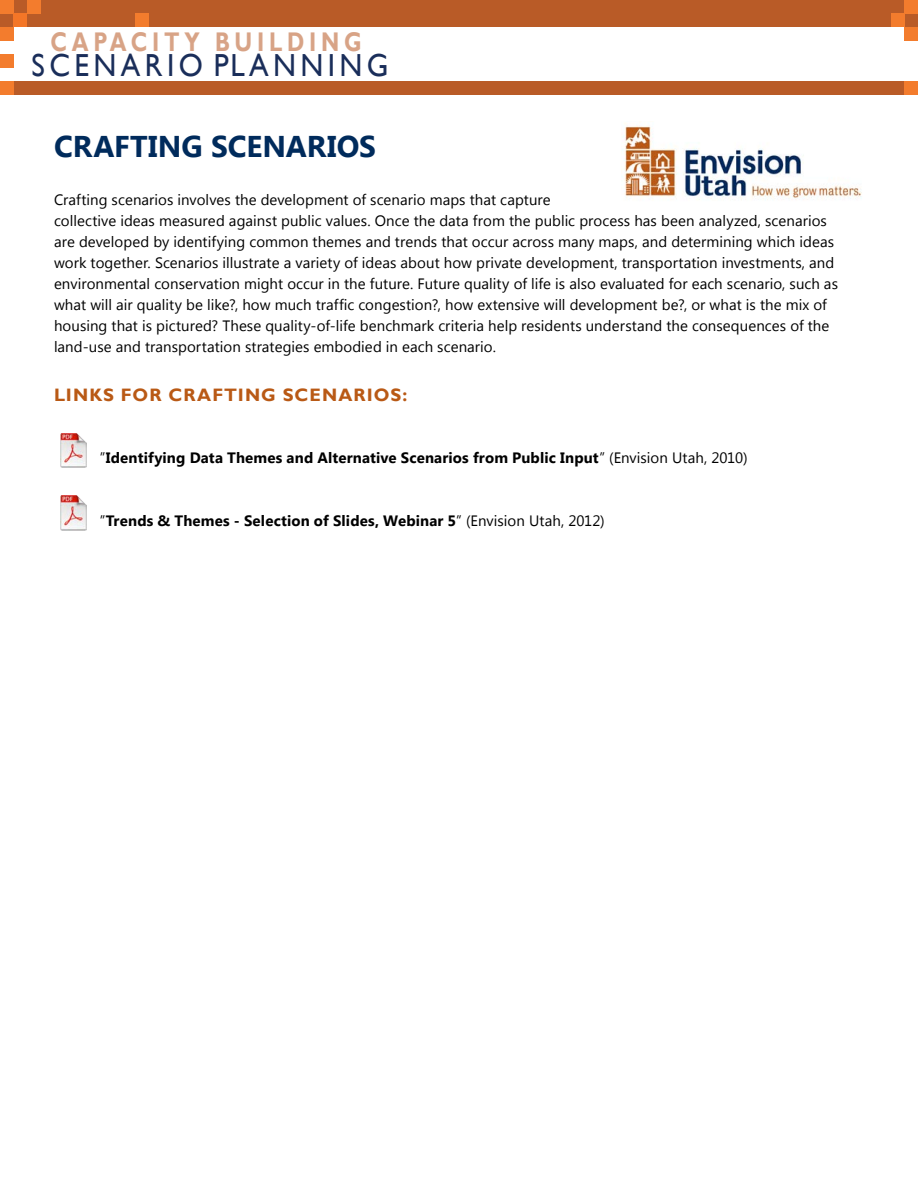
<style>
.page{position:relative;width:918px;height:1188px;background:#fff}
.page>*{position:absolute;margin:0;border:0;box-sizing:border-box;transform-origin:0 0}
.t1{font:31.8px "Gill Sans";letter-spacing:.15em;color:#1a2e5a;scale:.92 1}
.t2{font:700 30px "Segoe UI";color:#002b5c}
.t3{font:700 27px "Gill Sans";letter-spacing:.22em;color:rgb(185 91 39/.56);scale:.8 1}
.t4{font:700 18px "Gill Sans";letter-spacing:.055em;color:#b95915}
.t5{font:15px/21.1px "Segoe UI";letter-spacing:.005em;color:#000}
.t6{font:700 15px "Segoe UI";letter-spacing:.01em;color:#000}
.s1{font-weight:400}
</style>
<div class="page">
<img style="left:60px;top:433px;width:27px;height:35px">
<img style="left:60px;top:495px;width:27px;height:35px">
<img style="left:623px;top:123px;width:239px;height:77px">
<div style="left:0;top:0;width:918px;height:27px;background:#b95b27"></div>
<div style="left:0;top:81px;width:918px;height:13px;background:#b95b27"></div>
<div style="left:0;top:0;width:14px;height:14px;background:#f37c2d"></div>
<div style="left:14px;top:14px;width:13px;height:13px;background:#f47627"></div>
<div style="left:27px;top:0;width:13px;height:14px;background:#f37c2d"></div>
<div style="left:135px;top:14px;width:13px;height:13px;background:#f37c2d"></div>
<div style="left:0;top:27px;width:14px;height:13px;background:#f37c2d"></div>
<div style="left:0;top:54px;width:14px;height:14px;background:#f37c2d"></div>
<div style="left:0;top:81px;width:14px;height:13px;background:#f37c2d"></div>
<div style="left:904px;top:81px;width:14px;height:13px;background:#f37c2d"></div>
<div style="left:904px;top:27px;width:14px;height:13px;background:#f37c2d"></div>
<div style="left:891px;top:14px;width:13px;height:13px;background:#f37c2d"></div>
<div style="left:904px;top:0;width:14px;height:14px;background:#f37c2d"></div>
<h3 class="t3" style="left:50px;top:25px;width:391px">CAPACITY BUILDING</h3>
<h1 class="t1" style="left:32px;top:47px;width:389px">SCENARIO PLANNING</h1>
<h2 class="t2" style="left:54px;top:125px;width:320px">Crafting Scenarios</h2>
<p class="t5" style="left:54px;top:188px;width:786px">Crafting scenarios involves the development of scenario maps that capture<br>collective ideas measured against public values. Once the data from the public process has been analyzed, scenarios are developed by identifying common themes and trends that occur across many maps, and determining which ideas work together. Scenarios illustrate a variety of ideas about how private development, transportation investments, and environmental conservation might occur in the future. Future quality of life is also evaluated for each scenario, such as what will air quality be like?, how much traffic congestion?, how extensive will development be?, or what is the mix of housing that is pictured? These quality-of-life benchmark criteria help residents understand the consequences of the land-use and transportation strategies embodied in each scenario.</p>
<p class="t4" style="left:54px;top:384px;width:304px">LINKS FOR CRAFTIN G SCENARIOS</p>
<p class="t4" style="left:403px;top:384px;width:6px">:</p>
<p class="t6" style="left:100px;top:447px;width:649px"><span class="s1">”</span>Identifying Data Themes and Alternative Scenarios from Public Input<span class="s1">” (Envision Utah, 2010)</span></p>
<p class="t6" style="left:100px;top:510px;width:507px"><span class="s1">”</span>Trends &amp; Themes - Selection of Slides, Webinar 5<span class="s1">” (Envision Utah, 2012)</span></p>
</div>
